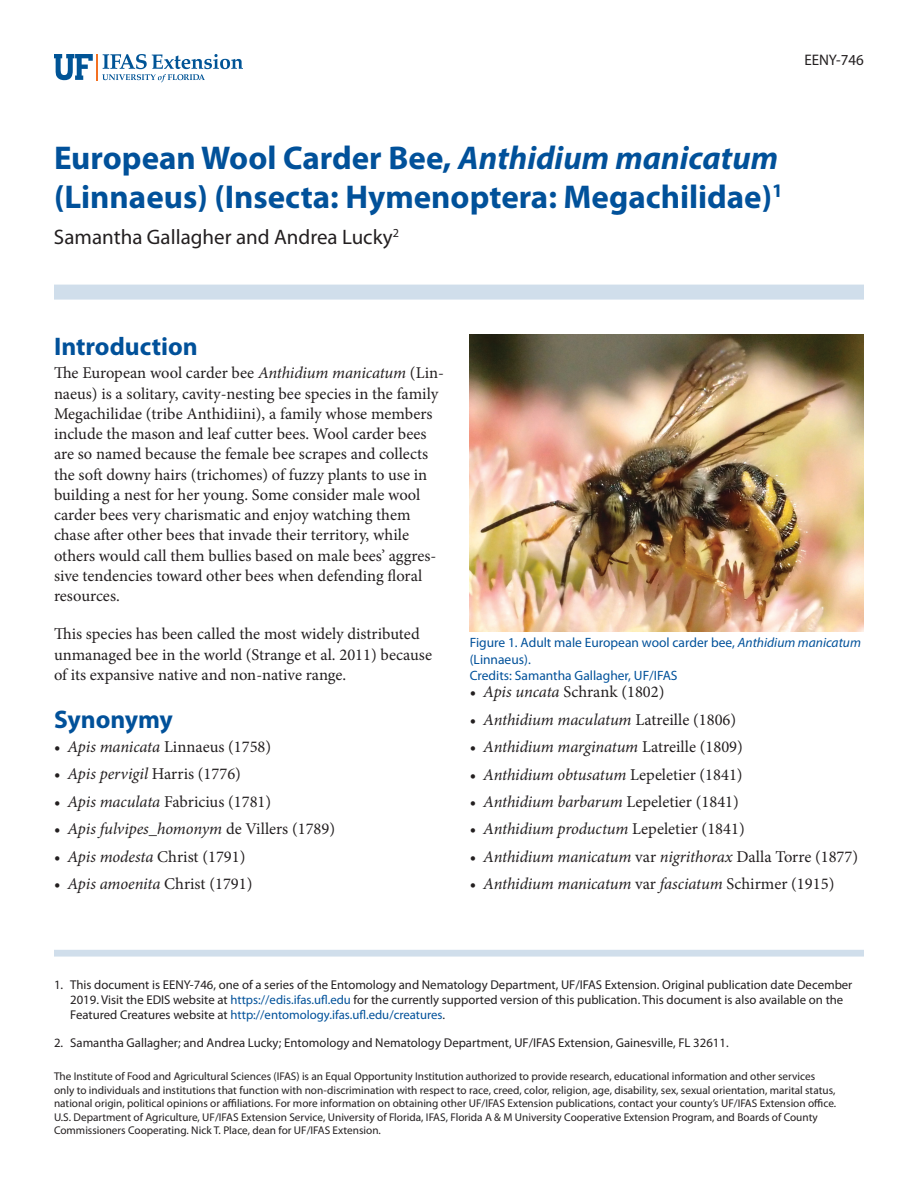
<style>
.page{position:relative;width:918px;height:1188px;background:#fff}
.page>*{position:absolute;margin:0;border:0;box-sizing:border-box;transform-origin:0 0}
.TitleRegular{font:700 33px/39.6px "Myriad Pro";color:#01519a}
.SectionHeading0{font:700 25.5px "Myriad Pro";color:#01519a}
.Author{font:21px "Myriad Pro";color:#231f20}
.Paragraph{font:16.5px/20.2px "Minion Pro";color:#231f20}
.t1{font:italic 16.5px "Minion Pro";letter-spacing:-.01em;color:#231f20}
.PubNumber{font:15.3px "Myriad Pro";color:#231f20}
.t2{font:13.5px/16.5px "Myriad Pro";color:#01519a}
.t3{font:12.75px/15.3px "Myriad Pro";color:#231f20}
.Disclaimer{font:11.25px/13.5px "Myriad Pro";color:#231f20}
.s1{font-style:italic}
.s2{font-style:normal}
.s3{color:#01519a}
</style>
<div class="page">
<svg style="left:54px;top:54px;width:189px;height:28px"></svg>
<div style="left:54px;top:285px;width:810px;height:15px;background:#d0deeb"></div>
<div style="left:54px;top:950px;width:810px;height:7px;background:#d0deeb"></div>
<img style="left:470px;top:335px;width:394px;height:297px">
<p class="PubNumber" style="left:804px;top:51px;width:61px">EENY-746</p>
<p class="TitleRegular" style="left:54px;top:137px;width:730px">European Wool Carder Bee, <span class="s1">Anthidium manicatum </span>(Linnaeus) (Insecta: Hymenoptera: Megachilidae)<sup>1</sup></p>
<p class="Author" style="left:54px;top:224px;width:347px">Samantha Gallagher and Andrea Lucky<sup>2</sup></p>
<p class="SectionHeading0" style="left:54px;top:330px;width:145px">Introduction</p>
<p class="Paragraph" style="left:54px;top:363px;width:391px">The European wool carder bee <span class="s1">Anthidium manicatum</span> (Lin&shy;naeus) is a solitary, cavity-nesting bee species in the family Megachilidae (tribe Anthidiini), a family whose members include the mason and leaf cutter bees. Wool carder bees are so named because the female bee scrapes and collects the soft downy hairs (trichomes) of fuzzy plants to use in building a nest for her young. Some consider male wool carder bees very charismatic and enjoy watching them chase after other bees that invade their territory, while others would call them bullies based on male bees’ aggres&shy;sive tendencies toward other bees when defending floral resources.</p>
<p class="Paragraph" style="left:54px;top:624px;width:380px">This species has been called the most widely distributed unmanaged bee in the world (Strange et al. 2011) because of its expansive native and non-native range.</p>
<p class="SectionHeading0" style="left:54px;top:703px;width:120px">Synonymy</p>
<p class="Paragraph" style="left:54px;top:737px;width:219px">• <span class="s1">Apis manicata</span> Linnaeus (1758)</p>
<p class="Paragraph" style="left:54px;top:764px;width:188px">• <span class="s1">Apis pervigil</span> Harris (1776)</p>
<p class="Paragraph" style="left:54px;top:791px;width:219px">• <span class="s1">Apis maculata</span> Fabricius (1781)</p>
<p class="t1" style="left:54px;top:818px;width:283px"><span class="s2">•</span> Apis fulvipes_homonym <span class="s2">de Villers (1789)</span></p>
<p class="Paragraph" style="left:54px;top:846px;width:193px">• <span class="s1">Apis modesta</span> Christ (1791)</p>
<p class="Paragraph" style="left:54px;top:874px;width:200px">• <span class="s1">Apis amoenita</span> Christ (1791)</p>
<p class="t2" style="left:470px;top:634px;width:393px">Figure 1. Adult male European wool carder bee, <span class="s1">Anthidium manicatum </span>(Linnaeus).<br>Credits: Samantha Gallagher, UF/IFAS</p>
<p class="Paragraph" style="left:470px;top:682px;width:196px">• <span class="s1">Apis uncata</span> Schrank (1802)</p>
<p class="t1" style="left:470px;top:708px;width:268px"><span class="s2">•</span> Anthidium maculatum <span class="s2">Latreille (1806)</span></p>
<p class="t1" style="left:470px;top:736px;width:275px"><span class="s2">•</span> Anthidium marginatum <span class="s2">Latreille (1809)</span></p>
<p class="t1" style="left:470px;top:763px;width:274px"><span class="s2">•</span> Anthidium obtusatum <span class="s2">Lepeletier (1841)</span></p>
<p class="Paragraph" style="left:470px;top:792px;width:271px">• <span class="s1">Anthidium barbarum</span> Lepeletier (1841)</p>
<p class="t1" style="left:470px;top:818px;width:276px"><span class="s2">•</span> Anthidium productum <span class="s2">Lepeletier (1841)</span></p>
<p class="t1" style="left:470px;top:845px;width:390px"><span class="s2">•</span> Anthidium manicatum <span class="s2">var</span> nigrithorax <span class="s2">Dalla Torre (1877)</span></p>
<p class="t1" style="left:470px;top:873px;width:366px"><span class="s2">•</span> Anthidium manicatum <span class="s2">var</span> fasciatum <span class="s2">Schirmer (1915)</span></p>
<p class="t3" style="left:70px;top:977px;width:784px;text-indent:-16px">1. This document is EENY-746, one of a series of the Entomology and Nematology Department, UF/IFAS Extension. Original publication date December<br>2019. Visit the EDIS website at <span class="s3">https://edis.ifas.ufl.edu</span> for the currently supported version of this publication. This document is also available on the<br>Featured Creatures website at <span class="s3">http://entomology.ifas.ufl.edu/creatures</span>.</p>
<p class="t3" style="left:54px;top:1035px;width:676px">2. Samantha Gallagher; and Andrea Lucky; Entomology and Nematology Department, UF/IFAS Extension, Gainesville, FL 32611.</p>
<p class="Disclaimer" style="left:54px;top:1069px;width:784px">The Institute of Food and Agricultural Sciences (IFAS) is an Equal Opportunity Institution authorized to provide research, educational information and other services only to individuals and institutions that function with non-discrimination with respect to race, creed, color, religion, age, disability, sex, sexual orientation, marital status, national origin, political opinions or affiliations. For more information on obtaining other UF/IFAS Extension publications, contact your county’s UF/IFAS Extension office.<br>U.S. Department of Agriculture, UF/IFAS Extension Service, University of Florida, IFAS, Florida A &amp; M University Cooperative Extension Program, and Boards of County Commissioners Cooperating. Nick T. Place, dean for UF/IFAS Extension.</p>
</div>
